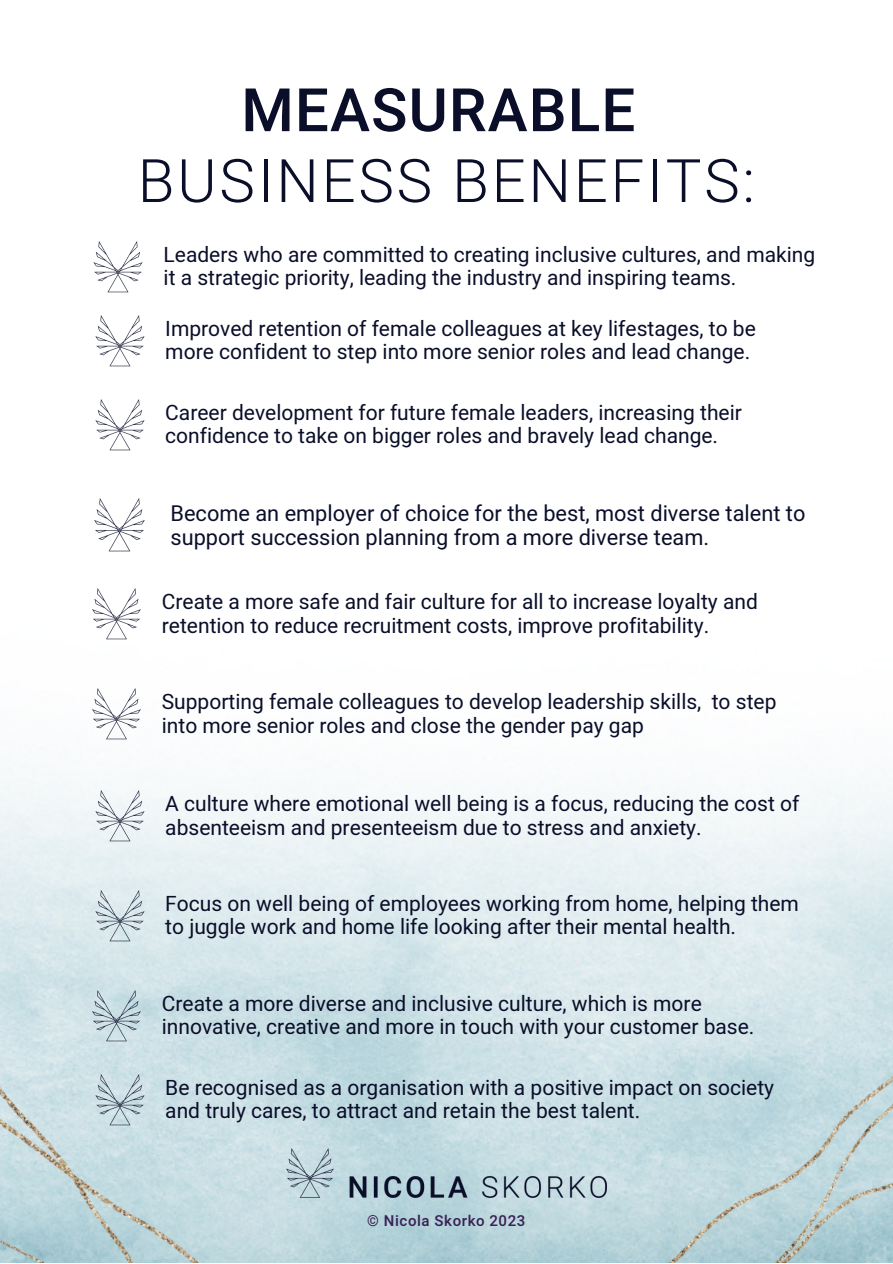
<style>
.page{position:relative;width:893px;height:1264px;background:#fff}
.page>*{position:absolute;margin:0;border:0;box-sizing:border-box;transform-origin:0 0}
.t1{font:300 60px "Heebo";letter-spacing:.045em;color:#0a0e29}
.t2{font:500 60px "Heebo";letter-spacing:.02em;color:#0a0e29}
.t3{font:21.75px/24.5px "Heebo";color:#0a0e29}
.t4{font:21px/23.5px "Heebo";color:#0a0e29}
.t5{font:500 15px "Heebo";letter-spacing:.04em;color:#392256}
</style>
<div class="page">
<img style="left:0;top:498px;width:892px;height:764px">
<img style="left:0;top:873px;width:286px;height:389px">
<img style="left:606px;top:995px;width:286px;height:267px">
<img style="left:95px;top:315px;width:50px;height:52px">
<img style="left:95px;top:399px;width:50px;height:52px">
<img style="left:91px;top:499px;width:56px;height:56px">
<img style="left:89px;top:588px;width:54px;height:54px">
<img style="left:89px;top:688px;width:54px;height:54px">
<img style="left:93px;top:790px;width:54px;height:54px">
<img style="left:93px;top:890px;width:54px;height:54px">
<img style="left:93px;top:241px;width:50px;height:52px">
<img style="left:89px;top:990px;width:54px;height:54px">
<img style="left:93px;top:1074px;width:54px;height:54px">
<img style="left:287px;top:1148px;width:319px;height:49px">
<p class="t2" style="left:241px;top:68px;width:395px">MEASURABLE</p>
<p class="t1" style="left:138px;top:139px;width:618px">BUSINESS BENEFITS:</p>
<p class="t4" style="left:163px;top:243px;width:653px">Leaders who are committed to creating inclusive cultures, and making it a strategic priority, leading the industry and inspiring teams.</p>
<p class="t4" style="left:165px;top:317px;width:592px">Improved retention of female colleagues at key lifestages, to be more confident to step into more senior roles and lead change.</p>
<p class="t4" style="left:165px;top:401px;width:578px">Career development for future female leaders, increasing their confidence to take on bigger roles and bravely lead change.</p>
<p class="t3" style="left:170px;top:501px;width:636px">Become an employer of choice for the best, most diverse talent to support succession planning from a more diverse team.</p>
<p class="t4" style="left:162px;top:590px;width:597px">Create a more safe and fair culture for all to increase loyalty and retention to reduce recruitment costs, improve profitability.</p>
<p class="t4" style="left:162px;top:690px;width:616px">Supporting female colleagues to develop leadership skills, to step into more senior roles and close the gender pay gap</p>
<p class="t4" style="left:165px;top:792px;width:635px">A culture where emotional well being is a focus, reducing the cost of absenteeism and presenteeism due to stress and anxiety.</p>
<p class="t4" style="left:165px;top:892px;width:635px">Focus on well being of employees working from home, helping them to juggle work and home life looking after their mental health.</p>
<p class="t4" style="left:162px;top:992px;width:594px">Create a more diverse and inclusive culture, which is more innovative, creative and more in touch with your customer base.</p>
<p class="t4" style="left:165px;top:1076px;width:610px">Be recognised as a organisation with a positive impact on society and truly cares, to attract and retain the best talent.</p>
<p class="t5" style="left:367px;top:1209px;width:160px">© Nicola Skorko 2023</p>
</div>
